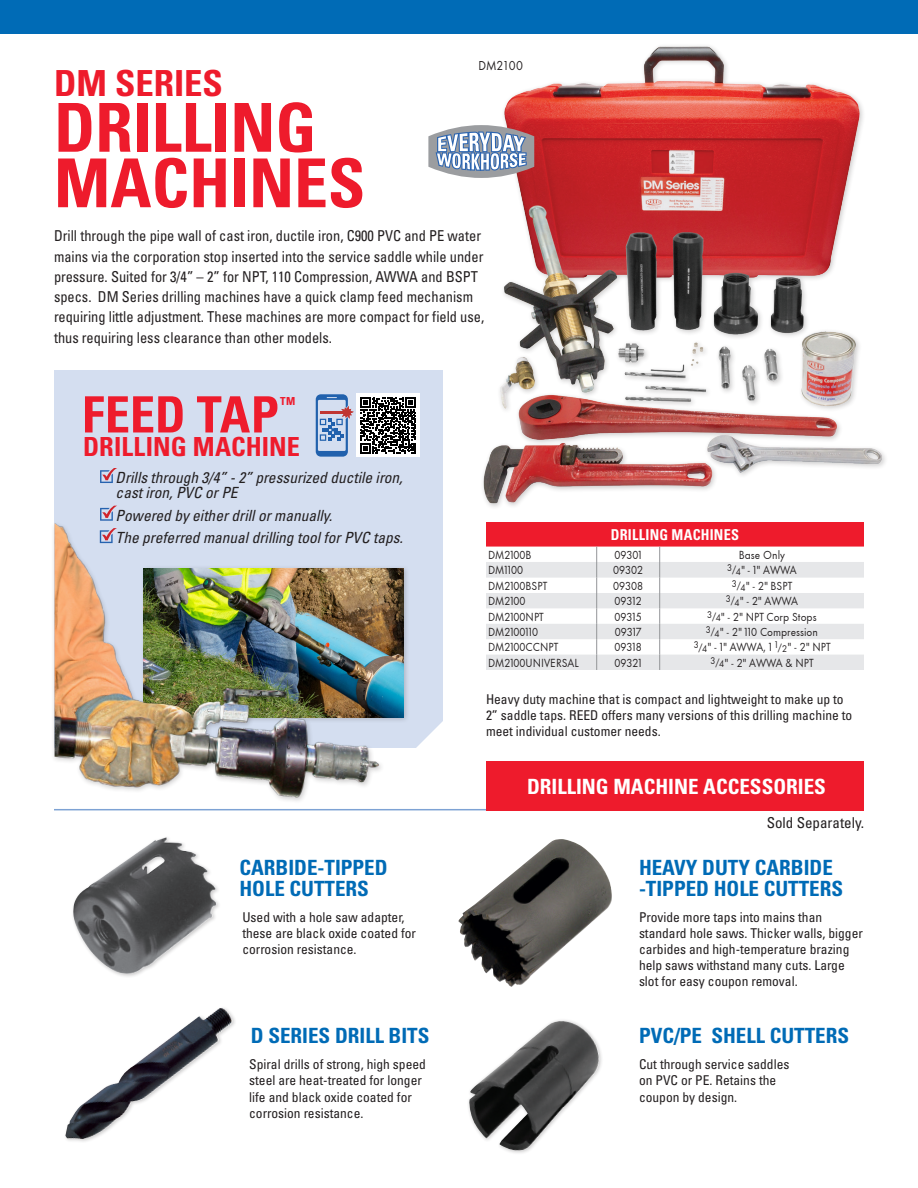
<style>
.page{position:relative;width:918px;height:1188px;background:#fff}
.page>*{position:absolute;margin:0;border:0;box-sizing:border-box;transform-origin:0 0}
.t1{font:700 condensed 67.5px "Univers LT Std";color:#ee1b2c}
.t2{font:50.1px "Univers LT 67 Bd Cn";color:#ee1b2c}
.t3{font:700 condensed 36px "Univers LT Std";color:#ee1b2c}
.t4{font:26.25px "Univers LT 67 Bd Cn";color:#ee1b2c}
.t5{font:21px/21px "Univers LT 67 Bd Cn";color:#006bb6}
.t6{font:700 condensed 21px "Univers LT Std";color:#fff}
.t7{font:15.45px/15px "Univers LT 57 Cn Obl";color:#231f20}
.t8{font:15px/20.2px "Univers LT 57 Cn";color:#231f20;scale:.96 1}
.t9{font:15px "Univers LT 67 Bd Cn";letter-spacing:.015em;color:#fff;scale:.95 1}
.t10{font:15px "Univers LT 57 Cn";color:#231f20}
.t11{font:13.5px/16.2px "Univers LT 57 Cn";color:#231f20}
.t12{font:13.5px "Futura PT";color:#231f20;scale:.9 1}
.t13{font:11.1px "Univers LT 67 Bd Cn";color:#ee1b2c}
.FRACTION_AUTO{font:10.8px "Futura Now Text";color:#231f20;scale:.9 1}
.s1{font-size:9px}
</style>
<div class="page">
<img style="left:483px;top:46px;width:403px;height:461px">
<div style="left:0;top:0;width:918px;height:34px;background:#006bb6"></div>
<div style="left:486px;top:761px;width:378px;height:49px;background:#ee1b2c"></div>
<img style="left:73px;top:837px;width:144px;height:140px">
<div style="left:486px;top:522px;width:378px;height:25px;background:#ee1b2c"></div>
<svg style="left:486px;top:547px;width:378px;height:123px"></svg>
<img style="left:469px;top:1021px;width:131px;height:130px">
<img style="left:65px;top:1008px;width:167px;height:131px">
<img style="left:458px;top:839px;width:154px;height:148px">
<hr style="left:54px;top:809px;width:432px;height:1px;background:#7da2d4">
<div style="left:55px;top:371px;width:388px;height:377px;background:#d4def0"></div>
<div style="left:140px;top:565px;width:270px;height:159px;background:#231f20;opacity:.23"></div>
<img style="left:385px;top:568px;width:19px;height:149px">
<div style="left:51px;top:520px;width:334px;height:285px;background:#231f20;opacity:.23"></div>
<img style="left:55px;top:520px;width:324px;height:291px">
<svg style="left:100px;top:506px;width:17px;height:15px"></svg>
<svg style="left:100px;top:528px;width:17px;height:15px"></svg>
<div style="left:356px;top:393px;width:64px;height:64px;background:#fff"></div>
<svg style="left:360px;top:397px;width:56px;height:56px"></svg>
<svg style="left:316px;top:394px;width:38px;height:63px"></svg>
<svg style="left:409px;top:714px;width:34px;height:34px"></svg>
<svg style="left:100px;top:468px;width:17px;height:15px"></svg>
<svg style="left:428px;top:118px;width:106px;height:67px"></svg>
<p class="t12" style="left:478px;top:58px;width:51px">DM2100</p>
<p class="t3" style="left:54px;top:61px;width:170px">DM SERIES</p>
<p class="t1" style="left:54px;top:86px;width:264px">DRILLING</p>
<p class="t1" style="left:54px;top:142px;width:313px">MACHINES</p>
<p class="t8" style="left:54px;top:226px;width:450px">Drill through the pipe wall of cast iron, ductile iron, C900 PVC and PE water mains via the corporation stop inserted into the service saddle while under pressure. Suited for 3/4” – 2” for NPT, 110 Compression, AWWA and BSPT specs. DM Series drilling machines have a quick clamp feed mechanism requiring little adjustment. These machines are more compact for field use, thus requiring less clearance than other models.</p>
<p class="t2" style="left:82px;top:384px;width:198px">FEED TAP</p>
<p class="t13" style="left:280px;top:394px;width:17px">TM</p>
<p class="t4" style="left:83px;top:431px;width:218px">DRILLING MACHINE</p>
<p class="t7" style="left:116px;top:470px;width:289px">Drills through 3/4” - 2” pressurized ductile iron, cast iron, PVC or PE</p>
<p class="t7" style="left:116px;top:507px;width:218px">Powered by either drill or manually.</p>
<p class="t7" style="left:116px;top:530px;width:289px">The preferred manual drilling tool for PVC taps.</p>
<p class="t5" style="left:239px;top:857px;width:150px">CARBIDE-TIPPED<br>HOLE CUTTERS</p>
<p class="t11" style="left:242px;top:909px;width:175px">Used with a hole saw adapter, these are black oxide coated for corrosion resistance.</p>
<p class="t5" style="left:251px;top:1025px;width:180px">D SERIES DRILL BITS</p>
<p class="t11" style="left:249px;top:1056px;width:178px">Spiral drills of strong, high speed steel are heat-treated for longer life and black oxide coated for corrosion resistance.</p>
<p class="t9" style="left:611px;top:526px;width:136px">DRILLING MACHINES</p>
<p class="FRACTION_AUTO" style="left:488px;top:546px;width:50px">DM2100B</p>
<p class="FRACTION_AUTO" style="left:615px;top:546px;width:32px">09301</p>
<p class="FRACTION_AUTO" style="left:739px;top:546px;width:53px">Base Only</p>
<p class="FRACTION_AUTO" style="left:488px;top:562px;width:40px">DM1100</p>
<p class="FRACTION_AUTO" style="left:613px;top:562px;width:35px">09302</p>
<p class="FRACTION_AUTO" style="left:727px;top:562px;width:79px"><sup>3</sup><span class="s1">/4</span>" - 1" AWWA</p>
<p class="FRACTION_AUTO" style="left:488px;top:577px;width:67px">DM2100BSPT</p>
<p class="FRACTION_AUTO" style="left:613px;top:577px;width:35px">09308</p>
<p class="FRACTION_AUTO" style="left:732px;top:577px;width:69px"><sup>3</sup><span class="s1">/4</span>" - 2" BSPT</p>
<p class="FRACTION_AUTO" style="left:488px;top:592px;width:43px">DM2100</p>
<p class="FRACTION_AUTO" style="left:615px;top:592px;width:32px">09312</p>
<p class="FRACTION_AUTO" style="left:726px;top:592px;width:82px"><sup>3</sup><span class="s1">/4</span>" - 2" AWWA</p>
<p class="FRACTION_AUTO" style="left:488px;top:608px;width:63px">DM2100NPT</p>
<p class="FRACTION_AUTO" style="left:615px;top:608px;width:32px">09315</p>
<p class="FRACTION_AUTO" style="left:707px;top:608px;width:123px"><sup>3</sup><span class="s1">/4</span>" - 2" NPT Corp Stops</p>
<p class="FRACTION_AUTO" style="left:488px;top:623px;width:57px">DM2100110</p>
<p class="FRACTION_AUTO" style="left:615px;top:623px;width:31px">09317</p>
<p class="FRACTION_AUTO" style="left:706px;top:623px;width:126px"><sup>3</sup><span class="s1">/4</span>" - 2" 110 Compression</p>
<p class="FRACTION_AUTO" style="left:488px;top:639px;width:79px">DM2100CCNPT</p>
<p class="FRACTION_AUTO" style="left:615px;top:639px;width:32px">09318</p>
<p class="FRACTION_AUTO" style="left:694px;top:639px;width:154px"><sup>3</sup><span class="s1">/4</span>" - 1" AWWA, 1 <sup>1</sup><span class="s1">/2</span>" - 2" NPT</p>
<p class="FRACTION_AUTO" style="left:488px;top:654px;width:102px">DM2100UNIVERSAL</p>
<p class="FRACTION_AUTO" style="left:615px;top:654px;width:32px">09321</p>
<p class="FRACTION_AUTO" style="left:711px;top:654px;width:116px"><sup>3</sup><span class="s1">/4</span>" - 2" AWWA &amp; NPT</p>
<p class="t11" style="left:486px;top:691px;width:368px">Heavy duty machine that is compact and lightweight to make up to<br>2” saddle taps. REED offers many versions of this drilling machine to meet individual customer needs.</p>
<p class="t6" style="left:527px;top:773px;width:300px">DRILLING MACHINE ACCESSORIES</p>
<p class="t10" style="left:767px;top:813px;width:99px">Sold Separately.</p>
<p class="t5" style="left:639px;top:857px;width:206px">HEAVY DUTY CARBIDE -TIPPED HOLE CUTTERS</p>
<p class="t11" style="left:639px;top:909px;width:225px">Provide more taps into mains than standard hole saws. Thicker walls, bigger carbides and high-temperature brazing help saws withstand many cuts. Large slot for easy coupon removal.</p>
<p class="t5" style="left:639px;top:1025px;width:212px">PVC/PE SHELL CUTTERS</p>
<p class="t11" style="left:639px;top:1056px;width:152px">Cut through service saddles on PVC or PE. Retains the coupon by design.</p>
</div>
